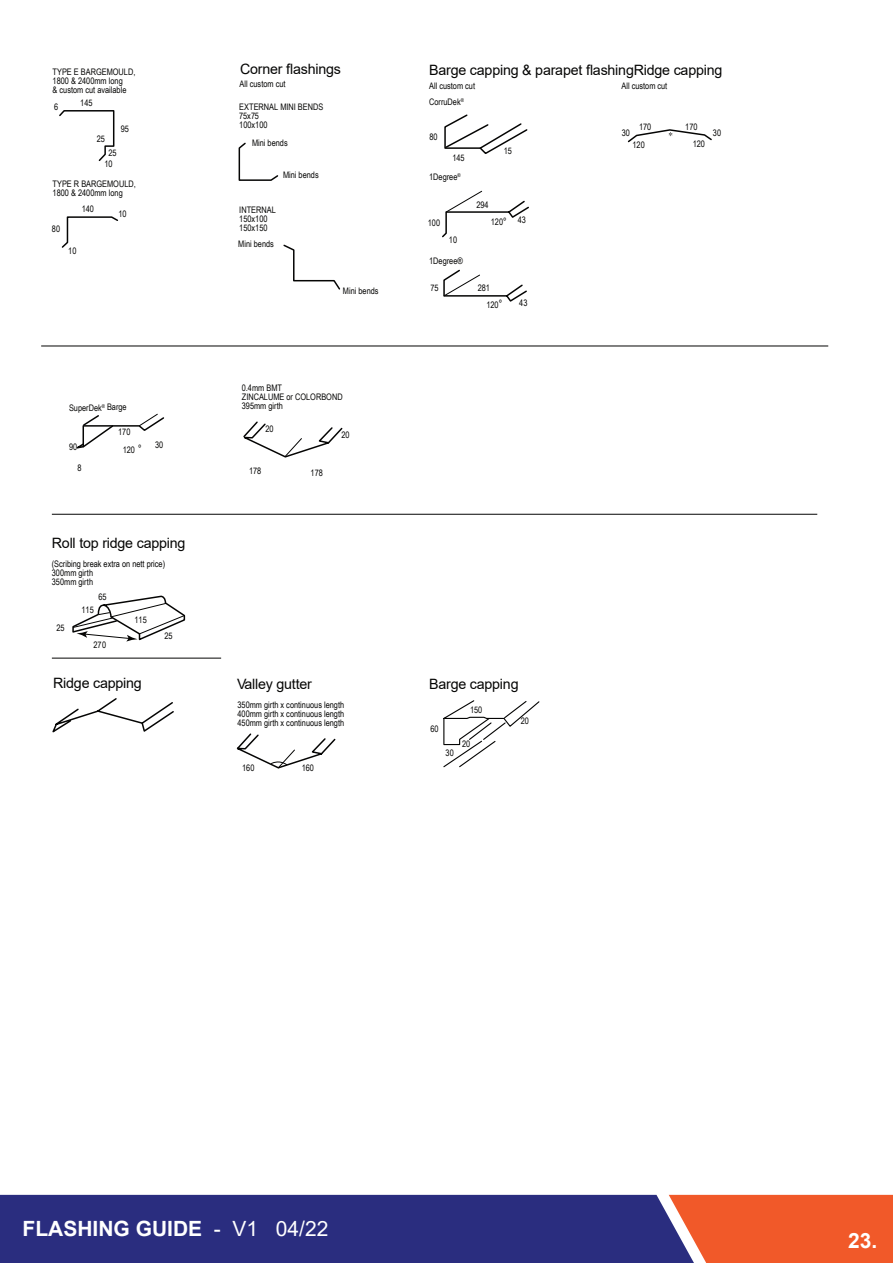
<style>
.page{position:relative;width:893px;height:1263px;background:#fff}
.page>*{position:absolute;margin:0;border:0;box-sizing:border-box;transform-origin:0 0}
.t1{font:700 21px "Arial";color:#fff}
.t2{font:14.25px "Arial";letter-spacing:-.015em;color:#050504}
.t3{font:9px/9px "Arial Narrow";color:#050504}
.s1{font-weight:400}
</style>
<div class="page">
<div style="left:0;top:1195px;width:669px;height:68px;background:#2a2d7f"></div>
<svg style="left:669px;top:1195px;width:224px;height:68px;background:#ea5e35"></svg>
<hr style="left:52px;top:514px;width:765px;height:1px;background:#050504">
<hr style="left:41px;top:346px;width:787px;height:1px;background:#050504">
<svg style="left:59px;top:110px;width:60px;height:138px"></svg>
<svg style="left:238px;top:142px;width:103px;height:148px"></svg>
<svg style="left:443px;top:269px;width:84px;height:33px"></svg>
<svg style="left:444px;top:114px;width:84px;height:40px"></svg>
<svg style="left:442px;top:190px;width:87px;height:48px"></svg>
<svg style="left:76px;top:413px;width:89px;height:36px"></svg>
<svg style="left:243px;top:421px;width:100px;height:37px"></svg>
<svg style="left:627px;top:129px;width:85px;height:14px"></svg>
<hr style="left:52px;top:658px;width:169px;height:1px;background:#050504">
<svg style="left:443px;top:700px;width:97px;height:68px"></svg>
<div style="left:469px;top:706px;width:22px;height:9px;background:#fff"></div>
<svg style="left:236px;top:733px;width:100px;height:36px"></svg>
<svg style="left:72px;top:595px;width:114px;height:47px"></svg>
<svg style="left:52px;top:698px;width:122px;height:35px"></svg>
<p class="t3" style="left:53px;top:67px;width:84px">TYPE E BARGEMOULD,<br>1800 &amp; 2400mm long<br>&amp; custom cut available</p>
<p class="t3" style="left:54px;top:104px;width:6px">6</p>
<p class="t3" style="left:80px;top:99px;width:14px">145</p>
<p class="t3" style="left:97px;top:135px;width:10px">25</p>
<p class="t3" style="left:121px;top:125px;width:10px">95</p>
<p class="t3" style="left:108px;top:149px;width:10px">25</p>
<p class="t3" style="left:105px;top:160px;width:10px">10</p>
<p class="t3" style="left:53px;top:179px;width:85px">TYPE R BARGEMOULD,<br>1800 &amp; 2400mm long</p>
<p class="t3" style="left:52px;top:225px;width:10px">80</p>
<p class="t3" style="left:82px;top:205px;width:14px">140</p>
<p class="t3" style="left:68px;top:247px;width:10px">10</p>
<p class="t3" style="left:118px;top:210px;width:10px">10</p>
<p class="t3" style="left:69px;top:404px;width:59px">SuperDek<sup>®</sup> Barge</p>
<p class="t3" style="left:69px;top:443px;width:10px">90</p>
<p class="t3" style="left:77px;top:465px;width:6px">8</p>
<p class="t3" style="left:118px;top:428px;width:14px">170</p>
<p class="t3" style="left:123px;top:446px;width:20px">120 º</p>
<p class="t3" style="left:155px;top:441px;width:10px">30</p>
<h2 class="t2" style="left:52px;top:538px;width:135px">Roll top ridge capping</h2>
<p class="t3" style="left:52px;top:560px;width:115px">(Scribing break extra on nett price)<br>300mm girth<br>350mm girth</p>
<p class="t3" style="left:98px;top:593px;width:10px">65</p>
<p class="t3" style="left:56px;top:624px;width:10px">25</p>
<p class="t3" style="left:82px;top:606px;width:14px">115</p>
<p class="t3" style="left:93px;top:641px;width:14px">270</p>
<p class="t3" style="left:135px;top:616px;width:14px">115</p>
<p class="t3" style="left:164px;top:633px;width:10px">25</p>
<h2 class="t2" style="left:240px;top:59px;width:102px">Corner flashings</h2>
<p class="t3" style="left:239px;top:104px;width:86px">EXTERNAL MINI BENDS<br>75x75<br>100x100</p>
<h2 class="t2" style="left:429px;top:60px;width:295px">Barge capping &amp; parapet flashingRidge capping</h2>
<p class="t3" style="left:240px;top:80px;width:47px">All custom cut</p>
<p class="t3" style="left:429px;top:82px;width:47px">All custom cut</p>
<p class="t3" style="left:621px;top:82px;width:47px">All custom cut</p>
<p class="t3" style="left:429px;top:98px;width:36px">CorruDek<sup>®</sup></p>
<p class="t3" style="left:639px;top:123px;width:14px">170</p>
<p class="t3" style="left:685px;top:123px;width:14px">170</p>
<p class="t3" style="left:632px;top:141px;width:14px">120</p>
<p class="t3" style="left:693px;top:140px;width:14px">120</p>
<p class="t3" style="left:622px;top:129px;width:10px">30</p>
<p class="t3" style="left:713px;top:129px;width:10px">30</p>
<p class="t3" style="left:429px;top:133px;width:10px">80</p>
<p class="t3" style="left:252px;top:139px;width:37px">Mini bends</p>
<p class="t3" style="left:504px;top:147px;width:10px">15</p>
<p class="t3" style="left:452px;top:154px;width:14px">145</p>
<p class="t3" style="left:283px;top:171px;width:37px">Mini bends</p>
<p class="t3" style="left:239px;top:206px;width:38px">INTERNAL<br>150x100<br>150x150</p>
<p class="t3" style="left:238px;top:240px;width:37px">Mini bends</p>
<p class="t3" style="left:343px;top:288px;width:37px">Mini bends</p>
<p class="t3" style="left:242px;top:384px;width:102px">0.4mm BMT<br>ZINCALUME or COLORBOND<br>395mm girth</p>
<p class="t3" style="left:265px;top:426px;width:10px">20</p>
<p class="t3" style="left:249px;top:467px;width:14px">178</p>
<p class="t3" style="left:311px;top:469px;width:14px">178</p>
<p class="t3" style="left:341px;top:431px;width:10px">20</p>
<p class="t3" style="left:429px;top:173px;width:33px">1Degree<sup>®</sup></p>
<p class="t3" style="left:428px;top:219px;width:14px">100</p>
<p class="t3" style="left:449px;top:236px;width:10px">10</p>
<p class="t3" style="left:429px;top:258px;width:35px">1Degree®</p>
<p class="t3" style="left:430px;top:285px;width:10px">75</p>
<p class="t3" style="left:476px;top:202px;width:14px">294</p>
<p class="t3" style="left:491px;top:218px;width:17px">120º</p>
<p class="t3" style="left:518px;top:216px;width:10px">43</p>
<p class="t3" style="left:478px;top:285px;width:14px">281</p>
<p class="t3" style="left:486px;top:301px;width:17px">120º</p>
<p class="t3" style="left:519px;top:299px;width:10px">43</p>
<h2 class="t2" style="left:53px;top:678px;width:90px">Ridge capping</h2>
<h2 class="t2" style="left:237px;top:679px;width:76px">Valley gutter</h2>
<p class="t3" style="left:237px;top:701px;width:108px;text-align:justify">350mm girth x continuous length 400mm girth x continuous length 450mm girth x continuous length</p>
<p class="t3" style="left:242px;top:764px;width:14px">160</p>
<p class="t3" style="left:302px;top:764px;width:14px">160</p>
<h2 class="t2" style="left:429px;top:679px;width:91px">Barge capping</h2>
<p class="t3" style="left:430px;top:725px;width:10px">60</p>
<p class="t3" style="left:446px;top:749px;width:10px">30</p>
<p class="t3" style="left:470px;top:706px;width:14px">150</p>
<p class="t3" style="left:462px;top:740px;width:10px">20</p>
<p class="t3" style="left:521px;top:718px;width:10px">20</p>
<h1 class="t1" style="left:23px;top:1220px;width:307px">FLASHING GUIDE <span class="s1">- V1 04/22</span></h1>
<h1 class="t1" style="left:848px;top:1232px;width:31px">23.</h1>
</div>
